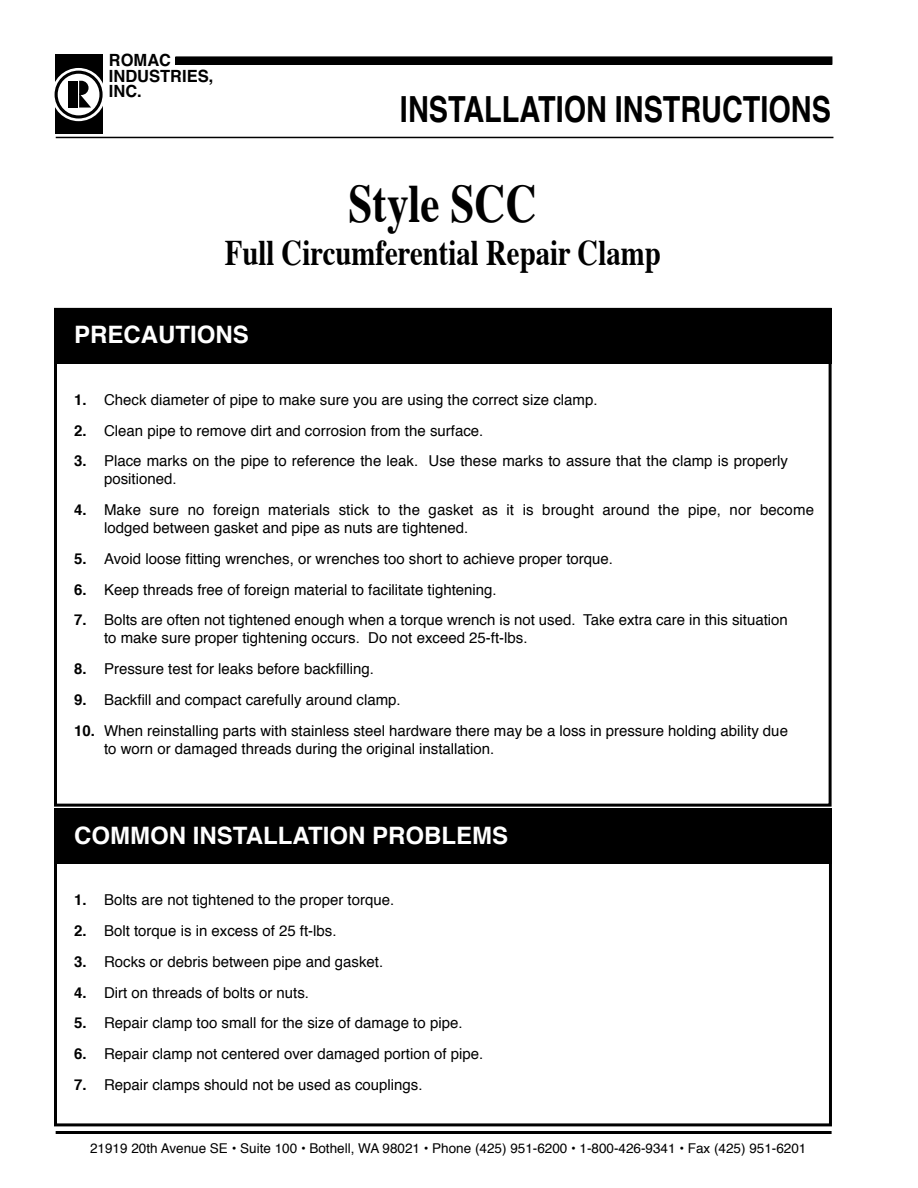
<style>
.page{position:relative;width:918px;height:1188px;background:#fff}
.page>*{position:absolute;margin:0;border:0;box-sizing:border-box;transform-origin:0 0}
.t1{font:700 54px "Times";color:#000;scale:.8 1}
.t2{font:700 36px "Times";color:#000;scale:.8 1}
.t3{font:700 36px "Helvetica";color:#000;scale:.8 1}
.t4{font:700 24px "Helvetica";color:#fff}
.t5{font:700 16.8px/15.3px "Helvetica";color:#000}
.t6{font:15px/18px "Helvetica";color:#000}
.t7{font:13.5px "Helvetica";color:#000}
.s1{font-weight:700}
</style>
<div class="page">
<div style="left:55px;top:54px;width:47px;height:80px;background:#000"></div>
<svg style="left:52px;top:68px;width:53px;height:53px"></svg>
<svg style="left:55px;top:71px;width:48px;height:48px"></svg>
<div style="left:58px;top:74px;width:41px;height:41px;background:#fff;border-radius:50%"></div>
<div style="left:69px;top:81px;width:9px;height:27px;background:#000"></div>
<svg style="left:79px;top:81px;width:12px;height:27px"></svg>
<div style="left:176px;top:57px;width:656px;height:7px;background:#000"></div>
<div style="left:176px;top:57px;width:656px;height:8px;border:1px solid #000"></div>
<hr style="left:56px;top:1131px;width:776px;height:3px;background:#000">
<hr style="left:56px;top:137px;width:777px;height:1px;background:#000">
<div style="left:54px;top:308px;width:778px;height:56px;background:#000"></div>
<div style="left:54px;top:308px;width:778px;height:499px;border:3px solid #000"></div>
<div style="left:54px;top:808px;width:778px;height:56px;background:#000"></div>
<div style="left:54px;top:808px;width:778px;height:318px;border:3px solid #000"></div>
<p class="t5" style="left:109px;top:53px;width:106px">ROMAC<br>INDUSTRIES,<br>INC.</p>
<h2 class="t3" style="left:400px;top:80px;width:540px">INSTALLATION INSTRUCTIONS</h2>
<h1 class="t1" style="left:349px;top:152px;width:237px">Style SCC</h1>
<h2 class="t2" style="left:225px;top:218px;width:547px">Full Circumferential Repair Clamp</h2>
<h3 class="t4" style="left:74px;top:316px;width:176px">PRECAUTIONS</h3>
<p class="t6" style="left:74px;top:391px;width:525px"><span class="s1">1.</span> Check diameter of pipe to make sure you are using the correct size clamp.</p>
<p class="t6" style="left:74px;top:422px;width:411px"><span class="s1">2.</span> Clean pipe to remove dirt and corrosion from the surface.</p>
<p class="t6" style="left:104px;top:453px;width:685px;text-indent:-30px"><span class="s1">3.</span> Place marks on the pipe to reference the leak. Use these marks to assure that the clamp is properly positioned.</p>
<p class="t6" style="left:104px;top:501px;width:712px;text-indent:-30px"><span class="s1">4.</span> Make sure no foreign materials stick to the gasket as it is brought around the pipe, nor become lodged between gasket and pipe as nuts are tightened.</p>
<p class="t6" style="left:74px;top:550px;width:540px"><span class="s1">5.</span> Avoid loose fitting wrenches, or wrenches too short to achieve proper torque.</p>
<p class="t6" style="left:74px;top:581px;width:424px"><span class="s1">6.</span> Keep threads free of foreign material to facilitate tightening.</p>
<p class="t6" style="left:104px;top:612px;width:685px;text-indent:-30px"><span class="s1">7.</span> Bolts are often not tightened enough when a torque wrench is not used. Take extra care in this situation to make sure proper tightening occurs. Do not exceed 25-ft-lbs.</p>
<p class="t6" style="left:74px;top:660px;width:301px"><span class="s1">8.</span> Pressure test for leaks before backfilling.</p>
<p class="t6" style="left:74px;top:691px;width:328px"><span class="s1">9.</span> Backfill and compact carefully around clamp.</p>
<p class="t6" style="left:104px;top:722px;width:685px;text-indent:-30px"><span class="s1">10.</span> When reinstalling parts with stainless steel hardware there may be a loss in pressure holding ability due to worn or damaged threads during the original installation.</p>
<h3 class="t4" style="left:74px;top:816px;width:435px">COMMON INSTALLATION PROBLEMS</h3>
<p class="t6" style="left:74px;top:892px;width:321px"><span class="s1">1.</span> Bolts are not tightened to the proper torque.</p>
<p class="t6" style="left:74px;top:922px;width:264px"><span class="s1">2.</span> Bolt torque is in excess of 25 ft-lbs.</p>
<p class="t6" style="left:74px;top:953px;width:311px"><span class="s1">3.</span> Rocks or debris between pipe and gasket.</p>
<p class="t6" style="left:74px;top:984px;width:236px"><span class="s1">4.</span> Dirt on threads of bolts or nuts.</p>
<p class="t6" style="left:74px;top:1015px;width:390px"><span class="s1">5.</span> Repair clamp too small for the size of damage to pipe.</p>
<p class="t6" style="left:74px;top:1045px;width:411px"><span class="s1">6.</span> Repair clamp not centered over damaged portion of pipe.</p>
<p class="t6" style="left:74px;top:1076px;width:350px"><span class="s1">7.</span> Repair clamps should not be used as couplings.</p>
<p class="t7" style="left:90px;top:1138px;width:718px">21919 20th Avenue SE • Suite 100 • Bothell, WA 98021 • Phone (425) 951-6200 • 1-800-426-9341 • Fax (425) 951-6201</p>
</div>
